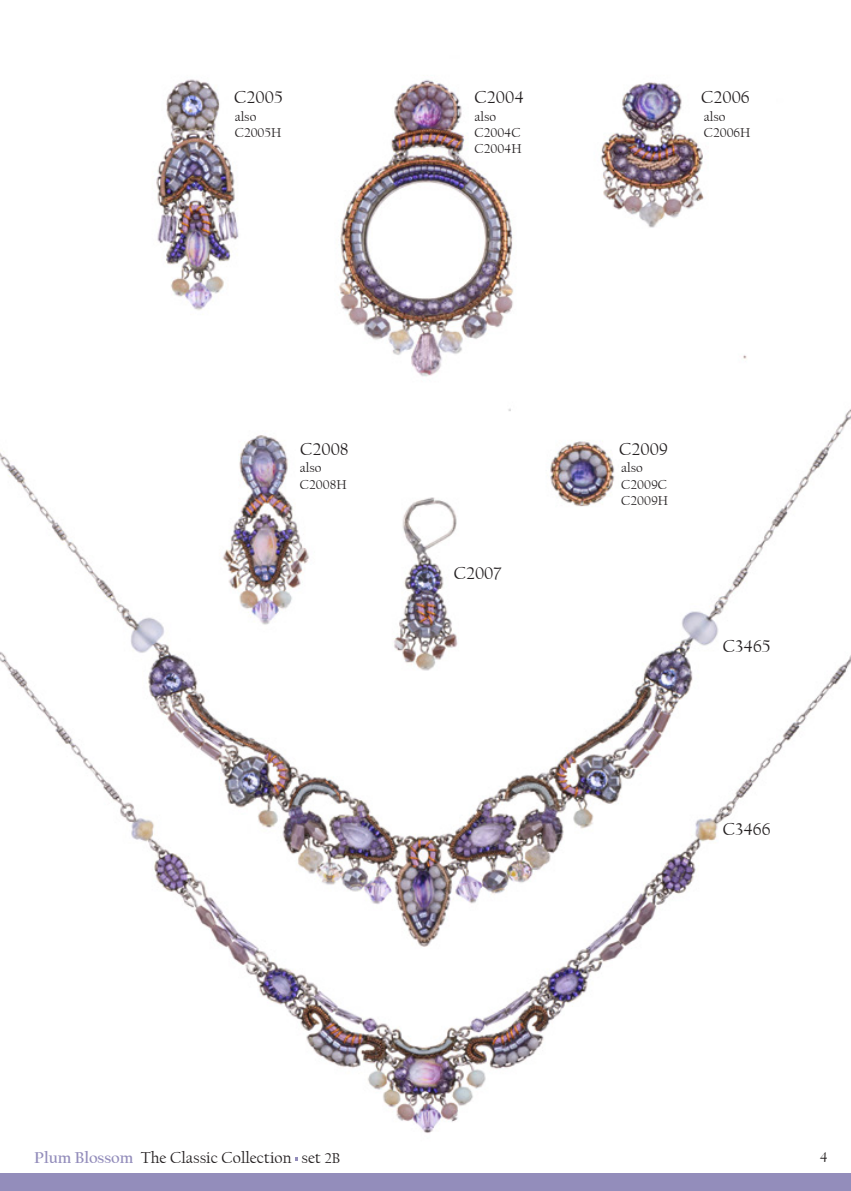
<style>
.page{position:relative;width:851px;height:1191px;background:#fff}
.page>*{position:absolute;margin:0;border:0;box-sizing:border-box;transform-origin:0 0}
.t1{font:18px "Californian FB";color:#231f20}
.t2{font:16.5px "Californian FB";color:#231f20}
.t3{font:15px "Californian FB";color:#231f20}
.t4{font:13.5px "Californian FB";color:#231f20}
.s1{font-weight:700;color:#938dbb}
.s2{font-size:15px}
</style>
<div class="page">
<img style="left:0;top:79px;width:850px;height:1095px">
<div style="left:0;top:1174px;width:850px;height:17px;background:#938dbb"></div>
<p class="t1" style="left:234px;top:87px;width:50px">C2005</p>
<p class="t4" style="left:235px;top:109px;width:23px">also</p>
<p class="t4" style="left:235px;top:125px;width:48px">C2005H</p>
<p class="t1" style="left:474px;top:87px;width:51px">C2004</p>
<p class="t4" style="left:474px;top:109px;width:23px">also</p>
<p class="t4" style="left:474px;top:125px;width:48px">C2004C</p>
<p class="t4" style="left:474px;top:141px;width:49px">C2004H</p>
<p class="t1" style="left:701px;top:87px;width:50px">C2006</p>
<p class="t4" style="left:703px;top:109px;width:23px">also</p>
<p class="t4" style="left:703px;top:125px;width:48px">C2006H</p>
<p class="t1" style="left:300px;top:439px;width:50px">C2008</p>
<p class="t4" style="left:300px;top:460px;width:23px">also</p>
<p class="t4" style="left:300px;top:477px;width:48px">C2008H</p>
<p class="t1" style="left:453px;top:563px;width:49px">C2007</p>
<p class="t1" style="left:619px;top:439px;width:50px">C2009</p>
<p class="t4" style="left:621px;top:460px;width:23px">also</p>
<p class="t4" style="left:621px;top:477px;width:47px">C2009C</p>
<p class="t4" style="left:621px;top:493px;width:48px">C2009H</p>
<p class="t1" style="left:722px;top:636px;width:49px">C3465</p>
<p class="t1" style="left:722px;top:819px;width:49px">C3466</p>
<p class="t2" style="left:34px;top:1148px;width:307px"><span class="s1">Plum Blossom</span> The Classic Collection set <span class="s2">2B</span></p>
<p class="t3" style="left:819px;top:1148px;width:9px">4</p>
</div>
